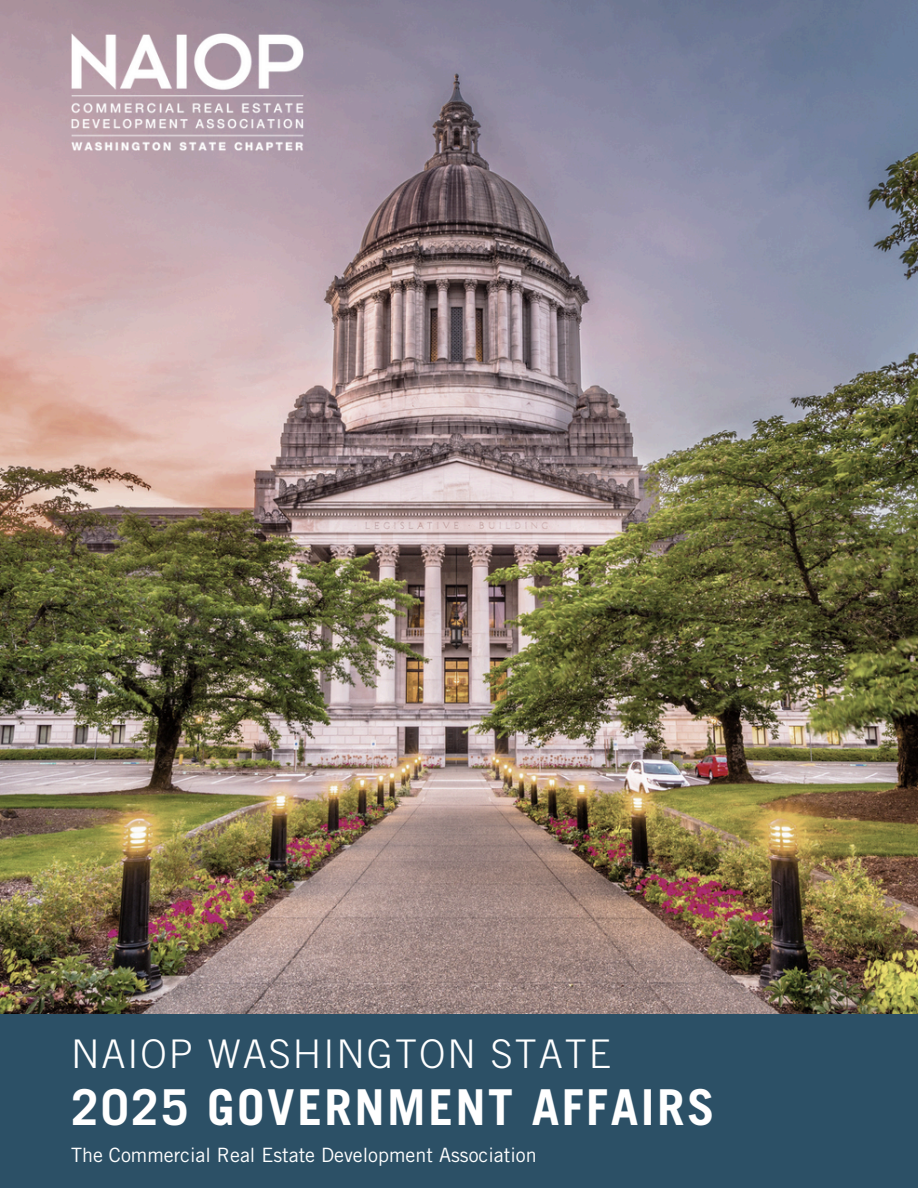
<style>
.page{position:relative;width:918px;height:1188px;background:#2c5066}
.page>*{position:absolute;margin:0;border:0;box-sizing:border-box;transform-origin:0 0}
.t1{font:700 49.5px "Trade Gothic LT Std";letter-spacing:.05em;color:#fff}
.t2{font:300 39.45px "Trade Gothic LT Std";letter-spacing:.05em;color:#fff}
.t3{font:19.8px "Trade Gothic LT Std";color:#fff}
</style>
<div class="page">
<img style="left:0;top:0;width:918px;height:1014px">
<img style="left:71px;top:34px;width:233px;height:117px">
<p class="t2" style="left:71px;top:1040px;width:541px">NAIOP WASHINGTON STATE</p>
<p class="t1" style="left:71px;top:1090px;width:645px">2025 GOVERNMENT AFFAIRS</p>
<h1 class="t3" style="left:71px;top:1148px;width:467px">The Commercial Real Estate Development Association</h1>
</div>
